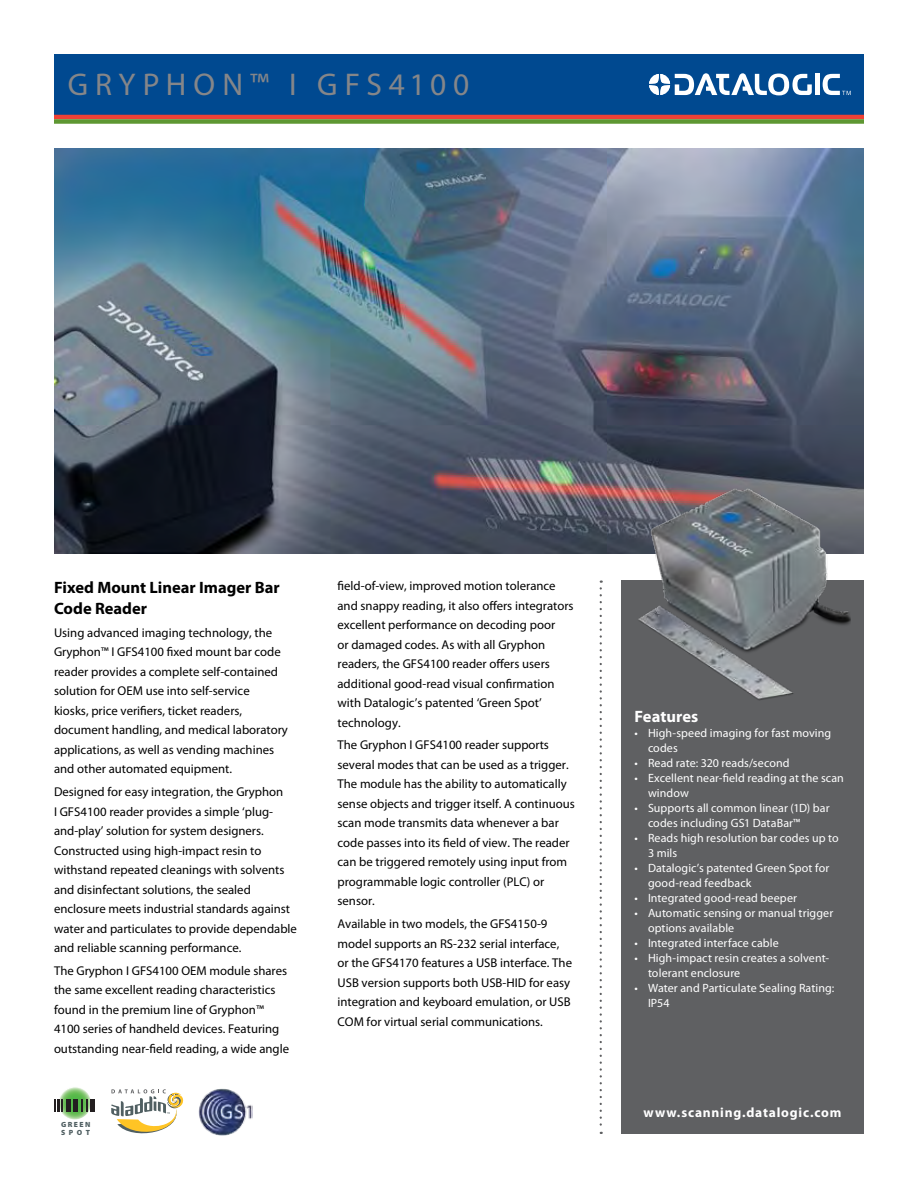
<style>
.page{position:relative;width:918px;height:1188px;background:#fff}
.page>*{position:absolute;margin:0;border:0;box-sizing:border-box;transform-origin:0 0}
.t1{font:31.5px "Myriad Pro";letter-spacing:.185em;color:#858689}
.t2{font:700 16.5px/21px "Myriad Pro";color:#000}
.t3{font:700 16.5px "Myriad Pro";color:#fff}
.t4{font:700 13.5px "Myriad Pro";letter-spacing:.06em;color:#fff}
.t5{font:12.75px/19.5px "Myriad Pro";color:#000}
.t6{font:12px/15px "Myriad Pro";letter-spacing:.005em;color:#fff}
.t7{font:900 7.5px/7.5px "Myriad Pro";letter-spacing:.2em;color:#505f62}
</style>
<div class="page">
<div style="left:621px;top:580px;width:243px;height:554px;background:#5f6062"></div>
<svg style="left:600px;top:580px;width:2px;height:554px"></svg>
<div style="left:54px;top:54px;width:810px;height:61px;background:#004990"></div>
<hr style="left:54px;top:115px;width:810px;height:4px;background:#ef4135">
<div style="left:54px;top:119px;width:810px;height:5px;background:#5e9732"></div>
<div style="left:815px;top:74px;width:5px;height:21px;background:#fff"></div>
<svg style="left:649px;top:73px;width:163px;height:22px"></svg>
<svg style="left:823px;top:74px;width:28px;height:21px"></svg>
<img style="left:54px;top:148px;width:810px;height:405px">
<img style="left:198px;top:1088px;width:55px;height:48px">
<svg style="left:58px;top:1087px;width:33px;height:33px"></svg>
<svg style="left:54px;top:1099px;width:9px;height:12px"></svg>
<div style="left:66px;top:1099px;width:5px;height:12px;background:#231f20"></div>
<hr style="left:74px;top:1099px;width:4px;height:12px;background:#231f20">
<svg style="left:81px;top:1099px;width:6px;height:12px"></svg>
<div style="left:90px;top:1099px;width:5px;height:12px;background:#231f20"></div>
<svg style="left:111px;top:1089px;width:73px;height:45px"></svg>
<img style="left:635px;top:487px;width:216px;height:213px">
<h1 class="t1" style="left:68px;top:65px;width:81px">gr ypho</h1>
<h1 class="t1" style="left:222px;top:65px;width:117px">n™ I gfs</h1>
<h1 class="t1" style="left:389px;top:65px;width:82px">4100</h1>
<p class="t2" style="left:54px;top:576px;width:227px">Fixed Mount Linear Imager Bar<br>Code Reader</p>
<p class="t5" style="left:54px;top:623px;width:235px">Using advanced imaging technology, the Gryphon™ I GFS4100 fixed mount bar code reader provides a complete self-contained solution for OEM use into self-service<br>kiosks, price verifiers, ticket readers, document handling, and medical laboratory applications, as well as vending machines and other automated equipment.</p>
<p class="t5" style="left:54px;top:782px;width:244px">Designed for easy integration, the Gryphon<br>I GFS4100 reader provides a simple ‘plug&shy;and-play’ solution for system designers.<br>Constructed using high-impact resin to withstand repeated cleanings with solvents and disinfectant solutions, the sealed enclosure meets industrial standards against water and particulates to provide dependable and reliable scanning performance.</p>
<p class="t5" style="left:54px;top:961px;width:237px">The Gryphon I GFS4100 OEM module shares the same excellent reading characteristics found in the premium line of Gryphon™ 4100 series of handheld devices. Featuring outstanding near-field reading, a wide angle</p>
<p class="t7" style="left:61px;top:1121px;width:31px">GREEN<br>SPOT</p>
<p class="t5" style="left:338px;top:576px;width:238px">field-of-view, improved motion tolerance and snappy reading, it also offers integrators excellent performance on decoding poor<br>or damaged codes. As with all Gryphon readers, the GFS4100 reader offers users additional good-read visual confirmation with Datalogic’s patented ‘Green Spot’ technology.</p>
<p class="t5" style="left:338px;top:735px;width:239px">The Gryphon I GFS4100 reader supports several modes that can be used as a trigger.<br>The module has the ability to automatically sense objects and trigger itself. A continuous scan mode transmits data whenever a bar code passes into its field of view. The reader can be triggered remotely using input from programmable logic controller (PLC) or sensor.</p>
<p class="t5" style="left:338px;top:914px;width:236px">Available in two models, the GFS4150-9 model supports an RS-232 serial interface, or the GFS4170 features a USB interface. The USB version supports both USB-HID for easy integration and keyboard emulation, or USB COM for virtual serial communications.</p>
<p class="t3" style="left:634px;top:706px;width:65px">Features</p>
<p class="t6" style="left:648px;top:725px;width:185px;text-indent:-14px">• High-speed imaging for fast moving codes</p>
<p class="t6" style="left:634px;top:755px;width:157px">• Read rate: 320 reads/second</p>
<p class="t6" style="left:648px;top:770px;width:197px;text-indent:-14px">• Excellent near-field reading at the scan window</p>
<p class="t6" style="left:648px;top:800px;width:183px;text-indent:-14px">• Supports all common linear (1D) bar codes including GS1 DataBar™</p>
<p class="t6" style="left:648px;top:830px;width:192px;text-indent:-14px">• Reads high resolution bar codes up to<br>3 mils</p>
<p class="t6" style="left:648px;top:860px;width:183px;text-indent:-14px">• Datalogic’s patented Green Spot for good-read feedback</p>
<p class="t6" style="left:634px;top:890px;width:164px">• Integrated good-read beeper</p>
<p class="t6" style="left:648px;top:905px;width:187px;text-indent:-14px">• Automatic sensing or manual trigger options available</p>
<p class="t6" style="left:634px;top:935px;width:146px">• Integrated interface cable</p>
<p class="t6" style="left:648px;top:950px;width:183px;text-indent:-14px">• High-impact resin creates a solvent&shy;tolerant enclosure</p>
<p class="t6" style="left:648px;top:980px;width:188px;text-indent:-14px">• Water and Particulate Sealing Rating:<br>IP54</p>
<p class="t4" style="left:644px;top:1104px;width:199px">www.scanning.datalogic.com</p>
</div>
